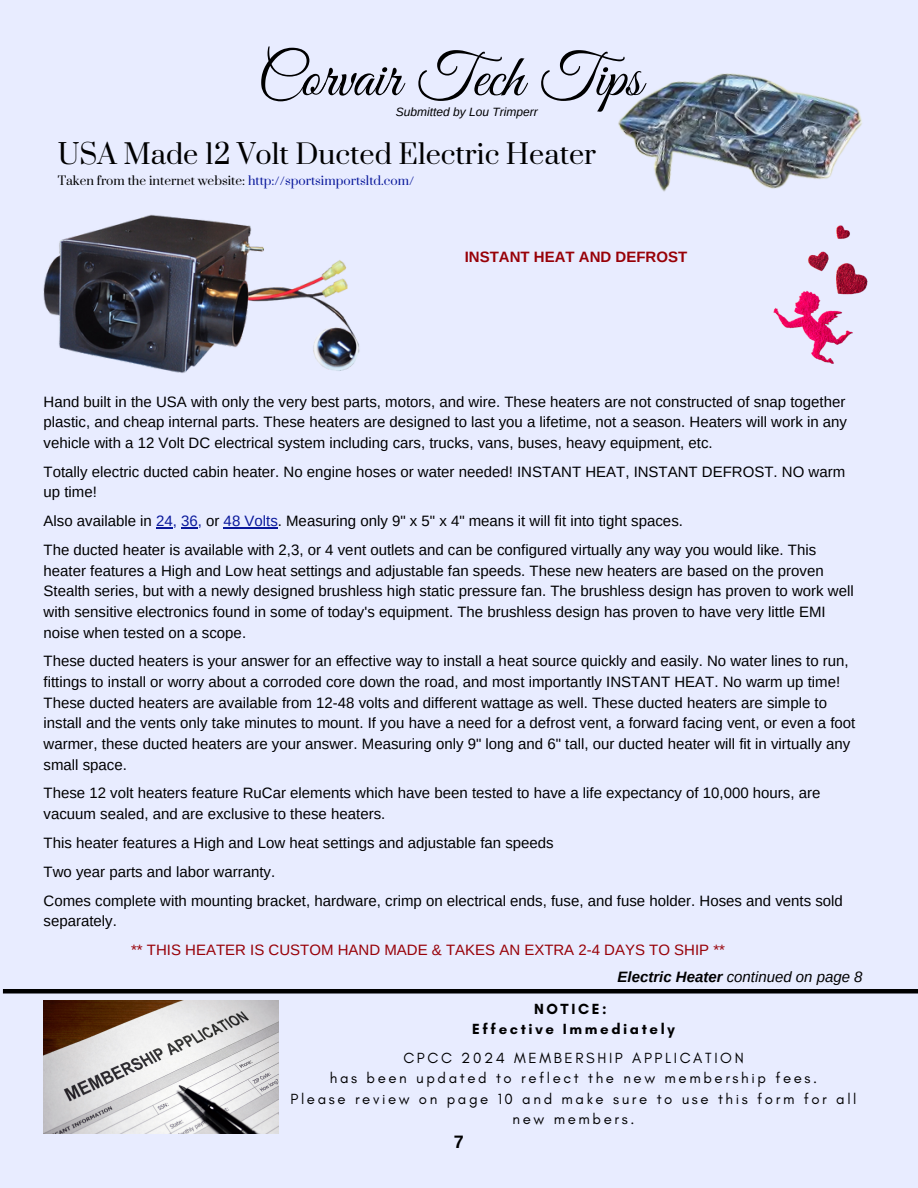
<style>
.page{position:relative;width:918px;height:1188px;background:#e8ecff}
.page>*{position:absolute;margin:0;border:0;box-sizing:border-box;transform-origin:0 0}
.t1{font:60.9px "Great Vibes";color:#000}
.t2{font:27px "Prata";color:#000}
.t3{font:700 18px "Arimo";color:#000}
.t4{font:15px/20.7px "Arimo";color:#000}
.t5{font:15px/20.5px "Glacial Indifference";letter-spacing:.175em;color:#000;text-align:center}
.t6{font:15px/26.7px "Arimo";color:#980108}
.t7{font:700 15px/20.5px "Glacial Indifference";letter-spacing:.175em;color:#000;text-align:center}
.t8{font:700 15px "Arimo";color:#980108}
.t9{font:12px "Prata";color:#000}
.t10{font:italic 12px "Arimo";color:#000}
.s1{color:#09189b}
.s2{font-weight:700;font-style:italic;color:#000}
.s3{font-style:italic;color:#000}
</style>
<div class="page">
<img style="left:618px;top:73px;width:244px;height:119px">
<svg style="left:156px;top:527px;width:17px;height:1px"></svg>
<svg style="left:181px;top:527px;width:17px;height:1px"></svg>
<hr style="left:224px;top:527px;width:54px;height:1px;background:#09189b">
<img style="left:44px;top:215px;width:316px;height:158px">
<img style="left:44px;top:1000px;width:235px;height:133px">
<div style="left:3px;top:989px;width:915px;height:5px;background:#000"></div>
<img style="left:773px;top:225px;width:95px;height:139px">
<h1 class="t1" style="left:258px;top:43px;width:386px">Corvair Tech Tips</h1>
<p class="t10" style="left:396px;top:106px;width:143px">Submitted by Lou Trimperr</p>
<h2 class="t2" style="left:58px;top:137px;width:540px">USA Made 12 Volt Ducted Electric Heater</h2>
<p class="t9" style="left:58px;top:173px;width:358px">Taken from the internet website: <span class="s1">http://sportsimportsltd.com/</span></p>
<p class="t8" style="left:465px;top:249px;width:224px">INSTANT HEAT AND DEFROST</p>
<p class="t4" style="left:44px;top:391px;width:805px;text-align:justify">Hand built in the USA with only the very best parts, motors, and wire. These heaters are not constructed of snap together plastic, and cheap internal parts. These heaters are designed to last you a lifetime, not a season. Heaters will work in any vehicle with a 12 Volt DC electrical system including cars, trucks, vans, buses, heavy equipment, etc.</p>
<p class="t4" style="left:44px;top:461px;width:803px">Totally electric ducted cabin heater. No engine hoses or water needed! INSTANT HEAT, INSTANT DEFROST. NO warm up time!</p>
<p class="t4" style="left:44px;top:507px;width:774px;line-height:28.8px">Also available in <span class="s1">24, 36,</span> or <span class="s1">48 Volts</span>. Measuring only 9" x 5" x 4" means it will fit into tight spaces.<br>The ducted heater is available with 2,3, or 4 vent outlets and can be configured virtually any way you would like. This</p>
<p class="t4" style="left:44px;top:560px;width:812px">heater features a High and Low heat settings and adjustable fan speeds. These new heaters are based on the proven Stealth series, but with a newly designed brushless high static pressure fan. The brushless design has proven to work well with sensitive electronics found in some of today's equipment. The brushless design has proven to have very little EMI noise when tested on a scope.</p>
<p class="t4" style="left:44px;top:651px;width:813px">These ducted heaters is your answer for an effective way to install a heat source quickly and easily. No water lines to run, fittings to install or worry about a corroded core down the road, and most importantly INSTANT HEAT. No warm up time!<br>These ducted heaters are available from 12-48 volts and different wattage as well. These ducted heaters are simple to install and the vents only take minutes to mount. If you have a need for a defrost vent, a forward facing vent, or even a foot warmer, these ducted heaters are your answer. Measuring only 9" long and 6" tall, our ducted heater will fit in virtually any small space.</p>
<p class="t4" style="left:44px;top:783px;width:778px">These 12 volt heaters feature RuCar elements which have been tested to have a life expectancy of 10,000 hours, are vacuum sealed, and are exclusive to these heaters.</p>
<p class="t4" style="left:44px;top:828px;width:801px;line-height:28.8px">This heater features a High and Low heat settings and adjustable fan speeds<br>Two year parts and labor warranty.<br>Comes complete with mounting bracket, hardware, crimp on electrical ends, fuse, and fuse holder. Hoses and vents sold</p>
<p class="t4" style="left:44px;top:911px;width:75px">separately.</p>
<p class="t6" style="left:618px;top:937px;width:247px;text-indent:-486px">** THIS HEATER IS CUSTOM HAND MADE &amp; TAKES AN EXTRA 2-4 DAYS TO SHIP **<br><span class="s2">Electric Heater</span> <span class="s3">continued on page 8</span></p>
<p class="t7" style="left:472px;top:998px;width:204px">NOTICE:<br>Effective Immediately</p>
<p class="t5" style="left:291px;top:1047px;width:568px">CPCC 2024 MEMBERSHIP APPLICATION<br>has been updated to reflect the new membership fees.<br>Please review on page 10 and make sure to use this form for all new members.</p>
<p class="t3" style="left:454px;top:1132px;width:12px">7</p>
</div>
